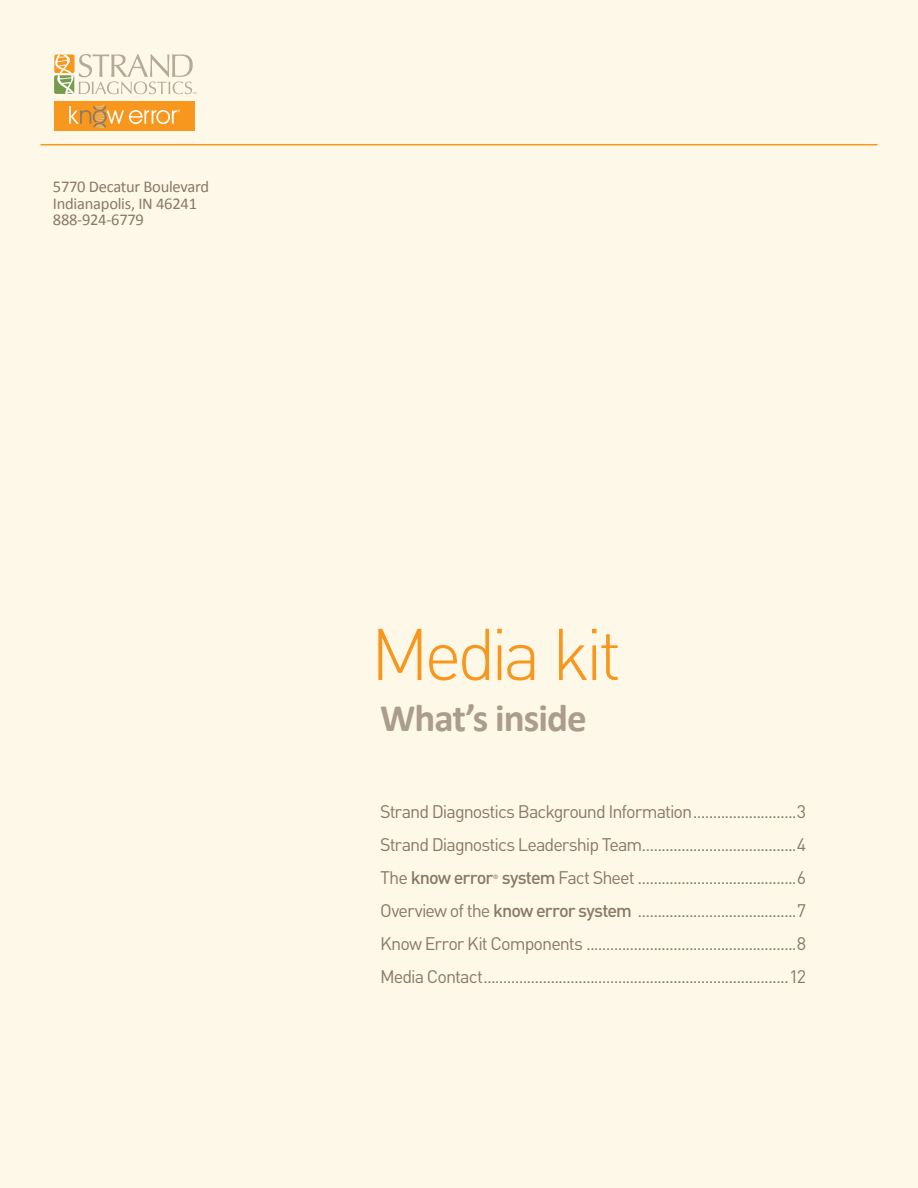
<style>
.page{position:relative;width:918px;height:1188px;background:#fef8e9}
.page>*{position:absolute;margin:0;border:0;box-sizing:border-box;transform-origin:0 0}
.t1{font:300 72px "DIN";letter-spacing:-.07em;color:#f7971d}
.t2{font:700 39px "Calibri";letter-spacing:-.025em;color:#ab9d8c}
.t3{font:18px/33px "DIN";letter-spacing:-.055em;color:#8a7966;text-align:justify}
.t4{font:16.5px/16.5px "Calibri";letter-spacing:-.015em;color:#8a7966}
.t5{font:500 6.15px "DIN";color:#8a7966}
.s1{font-weight:500}
</style>
<div class="page">
<svg style="left:54px;top:54px;width:143px;height:40px"></svg>
<div style="left:54px;top:101px;width:140px;height:30px;background:#f7971d"></div>
<svg style="left:69px;top:105px;width:111px;height:23px"></svg>
<hr style="left:40px;top:144px;width:838px;height:1px;background:#f7971d">
<p class="t4" style="left:53px;top:178px;width:158px">5770 Decatur Boulevard<br>Indianapolis, IN 46241<br>888-924-6779</p>
<h1 class="t1" style="left:370px;top:610px;width:253px">Media kit</h1>
<h2 class="t2" style="left:380px;top:694px;width:208px">What’s inside</h2>
<p class="t3" style="left:380px;top:795px;width:428px">Strand Diagnostics Background Information..........................3<br>Strand Diagnostics Leadership Team.......................................4<br>The <span class="s1">know error</span></p>
<p class="t3" style="left:380px;top:861px;width:428px;text-indent:122px"><span class="s1">system</span> Fact Sheet ........................................6<br>Overview of the <span class="s1">know error system</span> ........................................7<br>Know Error Kit Components .....................................................8<br>Media Contact.............................................................................12</p>
<p class="t5" style="left:493px;top:873px;width:7px">®</p>
</div>
